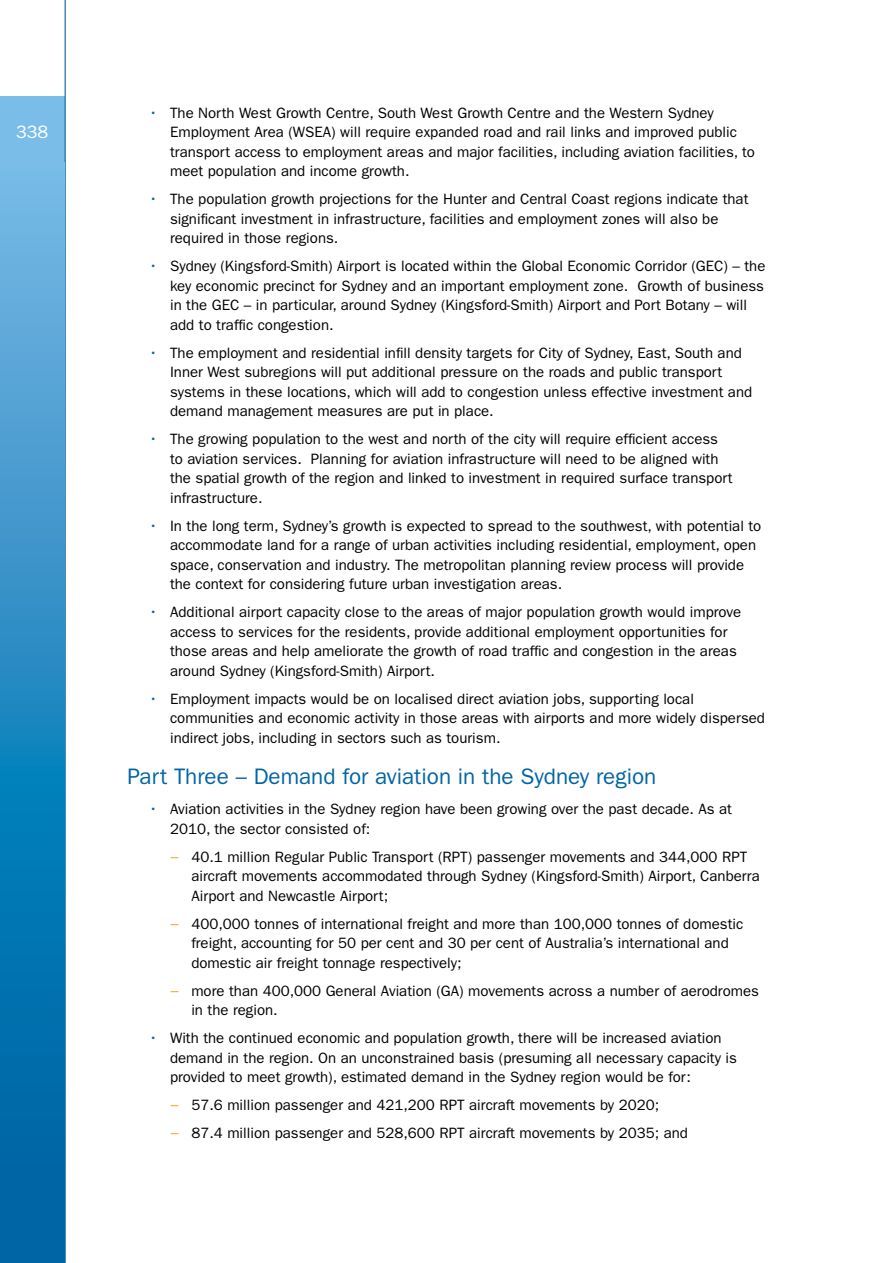
<style>
.page{position:relative;width:893px;height:1263px;background:#fff}
.page>*{position:absolute;margin:0;border:0;box-sizing:border-box;transform-origin:0 0}
.t1{font:22.5px "Franklin Gothic";color:#0065a4}
.t2{font:18px "Franklin Gothic";color:#fff}
.t3{font:15px/19.5px "Franklin Gothic";color:#000}
.s1{color:#0065a4}
.s2{color:#f6a01a}
</style>
<div class="page">
<div style="left:0;top:96px;width:65px;height:499px;background:#79bde8"></div>
<hr style="left:65px;top:0;width:1px;height:1263px;background:#0065a4">
<svg style="left:0;top:234px;width:64px;height:1029px;background:#2286be"></svg>
<p class="t2" style="left:16px;top:122px;width:34px">338</p>
<p class="t3" style="left:170px;top:103px;width:586px;text-indent:-21px"><span class="s1">•</span> The North West Growth Centre, South West Growth Centre and the Western Sydney Employment Area (WSEA) will require expanded road and rail links and improved public transport access to employment areas and major facilities, including aviation facilities, to meet population and income growth.</p>
<p class="t3" style="left:170px;top:189px;width:580px;text-indent:-21px"><span class="s1">•</span> The population growth projections for the Hunter and Central Coast regions indicate that significant investment in infrastructure, facilities and employment zones will also be required in those regions.</p>
<p class="t3" style="left:170px;top:256px;width:597px;text-indent:-21px"><span class="s1">•</span> Sydney (Kingsford-Smith) Airport is located within the Global Economic Corridor (GEC) – the key economic precinct for Sydney and an important employment zone. Growth of business in the GEC – in particular, around Sydney (Kingsford-Smith) Airport and Port Botany – will add to traffic congestion.</p>
<p class="t3" style="left:170px;top:343px;width:584px;text-indent:-21px"><span class="s1">•</span> The employment and residential infill density targets for City of Sydney, East, South and Inner West subregions will put additional pressure on the roads and public transport systems in these locations, which will add to congestion unless effective investment and demand management measures are put in place.</p>
<p class="t3" style="left:170px;top:429px;width:564px;text-indent:-21px"><span class="s1">•</span> The growing population to the west and north of the city will require efficient access to aviation services. Planning for aviation infrastructure will need to be aligned with the spatial growth of the region and linked to investment in required surface transport infrastructure.</p>
<p class="t3" style="left:170px;top:516px;width:593px;text-indent:-21px"><span class="s1">•</span> In the long term, Sydney’s growth is expected to spread to the southwest, with potential to accommodate land for a range of urban activities including residential, employment, open space, conservation and industry. The metropolitan planning review process will provide the context for considering future urban investigation areas.</p>
<p class="t3" style="left:170px;top:602px;width:573px;text-indent:-21px"><span class="s1">•</span> Additional airport capacity close to the areas of major population growth would improve access to services for the residents, provide additional employment opportunities for those areas and help ameliorate the growth of road traffic and congestion in the areas around Sydney (Kingsford-Smith) Airport.</p>
<p class="t3" style="left:170px;top:689px;width:596px;text-indent:-21px"><span class="s1">•</span> Employment impacts would be on localised direct aviation jobs, supporting local communities and economic activity in those areas with airports and more widely dispersed indirect jobs, including in sectors such as tourism.</p>
<h3 class="t1" style="left:128px;top:763px;width:530px">Part Three – Demand for aviation in the Sydney region</h3>
<p class="t3" style="left:170px;top:799px;width:563px;text-indent:-21px"><span class="s1">•</span> Aviation activities in the Sydney region have been growing over the past decade. As at<br>2010, the sector consisted of:</p>
<p class="t3" style="left:191px;top:847px;width:570px;text-indent:-21px"><span class="s2">−</span> 40.1 million Regular Public Transport (RPT) passenger movements and 344,000 RPT aircraft movements accommodated through Sydney (Kingsford-Smith) Airport, Canberra<br>Airport and Newcastle Airport;</p>
<p class="t3" style="left:191px;top:914px;width:553px;text-indent:-21px"><span class="s2">−</span> 400,000 tonnes of international freight and more than 100,000 tonnes of domestic freight, accounting for 50 per cent and 30 per cent of Australia’s international and domestic air freight tonnage respectively;</p>
<p class="t3" style="left:191px;top:981px;width:569px;text-indent:-21px"><span class="s2">−</span> more than 400,000 General Aviation (GA) movements across a number of aerodromes in the region.</p>
<p class="t3" style="left:170px;top:1028px;width:568px;text-indent:-21px"><span class="s1">•</span> With the continued economic and population growth, there will be increased aviation demand in the region. On an unconstrained basis (presuming all necessary capacity is provided to meet growth), estimated demand in the Sydney region would be for:</p>
<p class="t3" style="left:170px;top:1095px;width:491px"><span class="s2">−</span> 57.6 million passenger and 421,200 RPT aircraft movements by 2020;</p>
<p class="t3" style="left:170px;top:1123px;width:519px"><span class="s2">−</span> 87.4 million passenger and 528,600 RPT aircraft movements by 2035; and</p>
</div>
